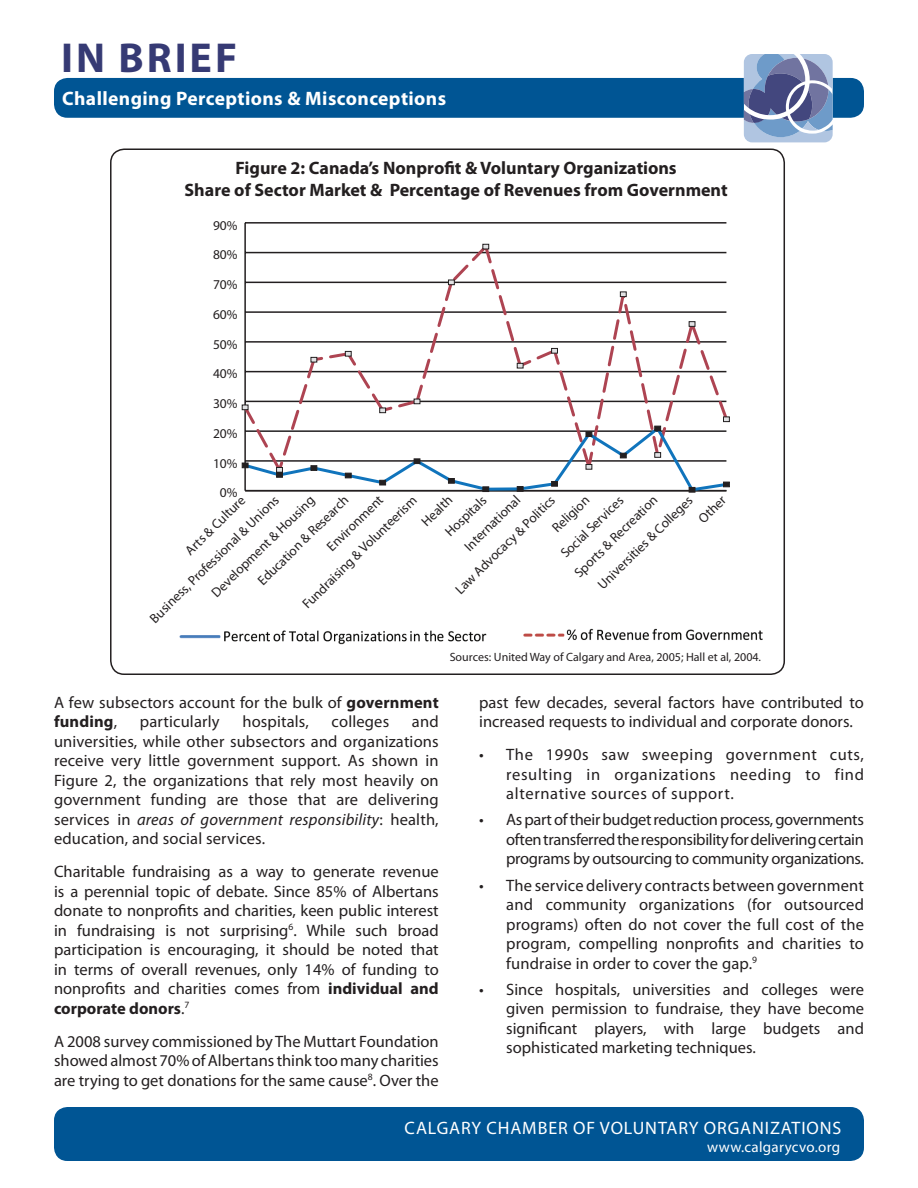
<style>
.page{position:relative;width:918px;height:1188px;background:#fff}
.page>*{position:absolute;margin:0;border:0;box-sizing:border-box;transform-origin:0 0}
.t1{font:700 42px "Myriad Pro";letter-spacing:.07em;color:#363a74}
.Page_Head_-_page_2{font:700 19.5px "Myriad Pro";letter-spacing:.02em;color:#fff}
.t2{font:700 18px/21.6px "Myriad Pro";color:#231f20;text-align:center}
.t3{font:18px "Myriad Pro";letter-spacing:.05em;color:#fff}
.bullet{font:16.5px/19.5px "Myriad Pro";color:#231f20;text-align:justify}
.t4{font:15px "Myriad Pro";letter-spacing:.02em;color:#fff}
.t5{font:13.5px "Myriad Pro";color:#231f20}
.t6{font:12px "Myriad Pro";color:#231f20}
.s1{font-weight:700}
.s2{font-style:italic}
</style>
<div class="page">
<div style="left:54px;top:1107px;width:810px;height:54px;background:#005594;border-radius:14px"></div>
<div style="left:54px;top:78px;width:810px;height:40px;background:#005594;border-radius:14px"></div>
<svg style="left:744px;top:54px;width:89px;height:88px;background:#8696bc"></svg>
<hr style="left:244px;top:223px;width:2px;height:268px;background:#231f20">
<hr style="left:245px;top:222px;width:481px;height:2px;background:#231f20">
<svg style="left:244px;top:242px;width:483px;height:157px"></svg>
<svg style="left:311px;top:357px;width:6px;height:5px"></svg>
<svg style="left:345px;top:351px;width:7px;height:6px"></svg>
<svg style="left:448px;top:280px;width:7px;height:5px"></svg>
<svg style="left:482px;top:244px;width:7px;height:5px"></svg>
<svg style="left:517px;top:363px;width:6px;height:5px"></svg>
<svg style="left:551px;top:348px;width:7px;height:6px"></svg>
<svg style="left:620px;top:292px;width:7px;height:5px"></svg>
<svg style="left:689px;top:321px;width:6px;height:6px"></svg>
<svg style="left:241px;top:399px;width:489px;height:94px"></svg>
<img style="left:179px;top:630px;width:308px;height:15px">
<img style="left:523px;top:628px;width:240px;height:12px">
<h1 class="t1" style="left:61px;top:30px;width:177px">IN BRIEF</h1>
<p class="Page_Head_-_page_2" style="left:62px;top:86px;width:385px">Challenging Perceptions &amp; Misconceptions</p>
<p class="t2" style="left:185px;top:157px;width:545px">Figure 2: Canada’s Nonpro t &amp; Voluntary Organizations<br>Share of Sector Market &amp; Percentage of Revenues from Government</p>
<p class="t5" style="left:213px;top:217px;width:26px">90%</p>
<p class="t5" style="left:213px;top:246px;width:26px">80%</p>
<p class="t5" style="left:213px;top:276px;width:26px">70%</p>
<p class="t5" style="left:213px;top:306px;width:26px">60%</p>
<p class="t5" style="left:213px;top:336px;width:26px">50%</p>
<p class="t5" style="left:213px;top:366px;width:26px">40%</p>
<p class="t5" style="left:213px;top:395px;width:26px">30%</p>
<p class="t5" style="left:213px;top:425px;width:26px">20%</p>
<p class="t5" style="left:213px;top:455px;width:26px">10%</p>
<p class="t5" style="left:220px;top:485px;width:19px">0%</p>
<p class="t5" style="left:254px;top:576px;width:122px;rotate:-44deg">Education &amp; Research</p>
<p class="t5" style="left:461px;top:543px;width:74px;rotate:-44deg">International</p>
<p class="t5" style="left:298px;top:600px;width:151px;rotate:-44deg">Fundraising &amp; Volunteerism</p>
<p class="t5" style="left:418px;top:518px;width:38px;rotate:-44deg">Health</p>
<p class="t5" style="left:323px;top:543px;width:74px;rotate:-44deg">Environm ent</p>
<p class="t5" style="left:594px;top:580px;width:128px;rotate:-44deg">Universities &amp; Colleges</p>
<p class="t5" style="left:695px;top:515px;width:34px;rotate:-44deg">O ther</p>
<p class="t5" style="left:181px;top:546px;width:79px;rotate:-44deg">Arts &amp; Culture</p>
<p class="t5" style="left:557px;top:549px;width:83px;rotate:-44deg">Social Services</p>
<p class="t5" style="left:146px;top:614px;width:176px;rotate:-44deg">Business, Professional &amp; Unions</p>
<p class="t5" style="left:451px;top:585px;width:135px;rotate:-44deg">Law Advocacy &amp; Politics</p>
<p class="t5" style="left:441px;top:528px;width:53px;rotate:-44deg">Hospitals</p>
<p class="t5" style="left:570px;top:569px;width:112px;rotate:-44deg">Sports &amp; Recreation</p>
<p class="t5" style="left:208px;top:588px;width:139px;rotate:-44deg">Developm ent &amp; Housing</p>
<p class="t5" style="left:549px;top:524px;width:47px;rotate:-44deg">Religion</p>
<p class="t6" style="left:450px;top:650px;width:313px">Sources: United Way of Calgary and Area, 2005; Hall et al, 2004.</p>
<p class="bullet" style="left:54px;top:692px;width:386px">A few subsectors account for the bulk of <span class="s1">government funding</span>,</p>
<p class="bullet" style="left:54px;top:712px;width:386px;text-indent:358px">and universities, while other subsectors and organizations receive very little government support. As shown in Figure 2, the organizations that rely most heavily on government funding are those that are delivering services in <span class="s2">areas of government responsibility</span>: health, education, and social services.</p>
<p class="bullet" style="left:54px;top:862px;width:386px">Charitable fundraising as a way to generate revenue is a perennial topic of debate. Since 85% of Albertans donate to nonprofits and charities, keen public interest in fundraising is not surprising<sup>6</sup>. While such broad participation is encouraging, it should be noted that in terms of overall revenues, only 14% of funding to nonprofits and charities comes from <span class="s1">individual and corporate donors</span>.<sup>7</sup></p>
<p class="bullet" style="left:54px;top:1031px;width:386px">A 2008 survey commissioned by The Muttart Foundation showed almost 70% of Albertans think too many charities are trying to get donations for the same cause<sup>8</sup>. Over the</p>
<p class="bullet" style="left:140px;top:712px;width:81px">particularly</p>
<p class="bullet" style="left:242px;top:712px;width:68px">hospitals,</p>
<p class="bullet" style="left:332px;top:712px;width:59px">colleges</p>
<p class="bullet" style="left:479px;top:692px;width:386px">past few decades, several factors have contributed to increased requests to individual and corporate donors.</p>
<p class="bullet" style="left:506px;top:745px;width:359px;text-indent:-27px">• The 1990s saw sweeping government cuts, resulting in organizations needing to find alternative sources of support.</p>
<p class="bullet" style="left:506px;top:810px;width:359px;text-indent:-27px">• As part of their budget reduction process, governments often transferred the responsibility for delivering certain programs by outsourcing to community organizations.</p>
<p class="bullet" style="left:506px;top:875px;width:359px;text-indent:-27px">• The service delivery contracts between government and community organizations (for outsourced programs) often do not cover the full cost of the program, compelling nonprofits and charities to fundraise in order to cover the gap.<sup>9</sup></p>
<p class="bullet" style="left:506px;top:979px;width:359px;text-indent:-27px">• Since hospitals, universities and colleges were given permission to fundraise, they have become significant players, with large budgets and sophisticated marketing techniques.</p>
<p class="t3" style="left:405px;top:1117px;width:438px">CALGARY CHAMBER OF VOLUNTARY ORGANIZATIONS</p>
<p class="t4" style="left:707px;top:1138px;width:134px">www.calgarycvo.org</p>
</div>
